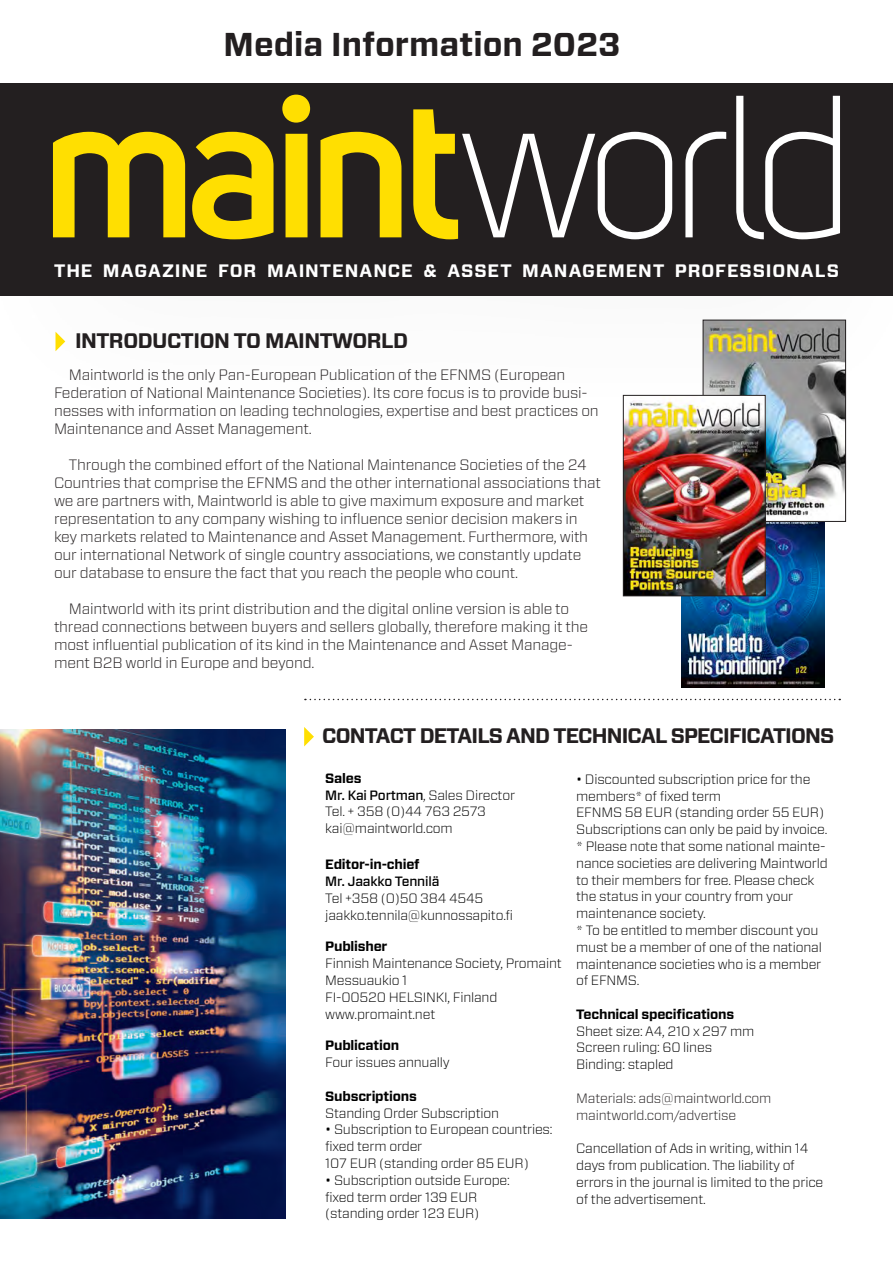
<style>
.page{position:relative;width:893px;height:1263px;background:#fff}
.page>*{position:absolute;margin:0;border:0;box-sizing:border-box;transform-origin:0 0}
._14_ProM_sidebar_tek{font:700 33px "Vitesse Sans";color:#231f20}
._14_ProM_sidebar_tek-2{font:700 21px "Vitesse Sans";letter-spacing:-.04em;color:#231f20}
.t1{font:700 18px "Vitesse Sans";letter-spacing:.05em;color:#fff}
.PRO_Sidebar_taandega{font:300 15px/18px "Vitesse Sans";letter-spacing:-.015em;color:#231f20}
.PRO_Sidebar_taandega-2{font:300 13.5px/16.8px "Vitesse Sans";letter-spacing:-.015em;color:#000}
.PRO_Sidebar_taandega-3{font:700 13.5px "Vitesse Sans";letter-spacing:-.015em;color:#000}
.PRO_Sidebar_taandega-4{font:300 13.5px "Vitesse Sans";letter-spacing:-.015em;color:#231f20}
.PRO_Sidebar_taandega-5{font:500 13.5px "Vitesse Sans";letter-spacing:-.015em;color:#000}
.s1{font-weight:500}
</style>
<div class="page">
<img style="left:681px;top:522px;width:143px;height:165px">
<img style="left:0;top:729px;width:285px;height:489px">
<div style="left:0;top:83px;width:893px;height:213px;background:#231f20"></div>
<div style="left:0;top:127px;width:893px;height:286px;background:#231f20;opacity:.77"></div>
<svg style="left:462px;top:96px;width:378px;height:143px"></svg>
<svg style="left:53px;top:95px;width:405px;height:144px"></svg>
<svg style="left:305px;top:699px;width:535px;height:1px"></svg>
<svg style="left:56px;top:332px;width:9px;height:19px"></svg>
<svg style="left:304px;top:727px;width:10px;height:19px"></svg>
<img style="left:705px;top:322px;width:139px;height:198px">
<div style="left:703px;top:320px;width:143px;height:202px;border:1px solid #231f20"></div>
<img style="left:625px;top:397px;width:138px;height:197px">
<div style="left:623px;top:395px;width:142px;height:201px;border:1px solid #231f20"></div>
<p class="_14_ProM_sidebar_tek" style="left:224px;top:23px;width:398px">Media Information 2023</p>
<p class="t1" style="left:54px;top:259px;width:786px">THE MAGAZINE FOR MAINTENANCE &amp; ASSET MANAGEMENT PROFESSIONALS</p>
<p class="_14_ProM_sidebar_tek-2" style="left:75px;top:327px;width:335px">INTRODUCTION TO MAINTWORLD</p>
<p class="PRO_Sidebar_taandega" style="left:54px;top:365px;width:546px;text-indent:15px">Maintworld is the only Pan-European Publication of the EFNMS (European Federation of National Maintenance Societies). Its core focus is to provide busi&shy;nesses with information on leading technologies, expertise and best practices on Maintenance and Asset Management.</p>
<p class="PRO_Sidebar_taandega" style="left:54px;top:455px;width:548px;text-indent:15px">Through the combined effort of the National Maintenance Societies of the 24<br>Countries that comprise the EFNMS and the other international associations that we are partners with, Maintworld is able to give maximum exposure and market representation to any company wishing to influence senior decision makers in key markets related to Maintenance and Asset Management. Furthermore, with our international Network of single country associations, we constantly update our database to ensure the fact that you reach the people who count.</p>
<p class="PRO_Sidebar_taandega" style="left:54px;top:599px;width:536px;text-indent:15px">Maintworld with its print distribution and the digital online version is able to thread connections between buyers and sellers globally, therefore making it the most influential publication of its kind in the Maintenance and Asset Manage&shy;ment B2B world in Europe and beyond.</p>
<p class="_14_ProM_sidebar_tek-2" style="left:322px;top:722px;width:514px">CONTACT DETAILS AND TECHNICAL SPECIFICATIONS</p>
<p class="PRO_Sidebar_taandega-2" style="left:576px;top:770px;width:236px">• Discounted subscription price for the members* of fixed term</p>
<p class="PRO_Sidebar_taandega-2" style="left:576px;top:804px;width:249px">EFNMS 58 EUR (standing order 55 EUR)</p>
<p class="PRO_Sidebar_taandega-2" style="left:576px;top:821px;width:253px">Subscriptions can only be paid by invoice.</p>
<p class="PRO_Sidebar_taandega-2" style="left:576px;top:837px;width:253px">* Please note that some national mainte&shy;nance societies are delivering Maintworld to their members for free. Please check the status in your country from your maintenance society.</p>
<p class="PRO_Sidebar_taandega-2" style="left:576px;top:921px;width:247px">* To be entitled to member discount you must be a member of one of the national maintenance societies who is a member of EFNMS.</p>
<p class="PRO_Sidebar_taandega-3" style="left:576px;top:1005px;width:160px">Technical specifications</p>
<p class="PRO_Sidebar_taandega-2" style="left:576px;top:1022px;width:180px">Sheet size: A4, 210 x 297 mm</p>
<p class="PRO_Sidebar_taandega-2" style="left:576px;top:1039px;width:137px">Screen ruling: 60 lines</p>
<p class="PRO_Sidebar_taandega-2" style="left:576px;top:1056px;width:99px">Binding: stapled</p>
<p class="PRO_Sidebar_taandega-4" style="left:576px;top:1089px;width:197px">Materials: ads@maintworld.com</p>
<p class="PRO_Sidebar_taandega-4" style="left:576px;top:1106px;width:161px">maintworld.com/advertise</p>
<p class="PRO_Sidebar_taandega-2" style="left:576px;top:1140px;width:249px">Cancellation of Ads in writing, within 14 days from publication. The liability of errors in the journal is limited to the price of the advertisement.</p>
<p class="PRO_Sidebar_taandega-3" style="left:325px;top:769px;width:38px">Sales</p>
<p class="PRO_Sidebar_taandega-2" style="left:325px;top:786px;width:191px"><span class="s1">Mr. Kai Portman</span>, Sales Director</p>
<p class="PRO_Sidebar_taandega-2" style="left:325px;top:803px;width:162px">Tel. + 358 (0)44 763 2573</p>
<p class="PRO_Sidebar_taandega-2" style="left:325px;top:820px;width:129px">kai@maintworld.com</p>
<p class="PRO_Sidebar_taandega-3" style="left:325px;top:855px;width:96px">Editor-in-chief</p>
<p class="PRO_Sidebar_taandega-5" style="left:325px;top:872px;width:116px">Mr. Jaakko Tennilä</p>
<p class="PRO_Sidebar_taandega-2" style="left:325px;top:889px;width:160px">Tel +358 (0)50 384 4545</p>
<p class="PRO_Sidebar_taandega-2" style="left:325px;top:906px;width:189px">jaakko.tennila@kunnossapito.fi</p>
<p class="PRO_Sidebar_taandega-3" style="left:325px;top:938px;width:64px">Publisher</p>
<p class="PRO_Sidebar_taandega-2" style="left:325px;top:955px;width:238px">Finnish Maintenance Society, Promaint</p>
<p class="PRO_Sidebar_taandega-2" style="left:325px;top:971px;width:84px">Messuaukio 1</p>
<p class="PRO_Sidebar_taandega-2" style="left:325px;top:988px;width:174px">FI-00520 HELSINKI, Finland</p>
<p class="PRO_Sidebar_taandega-2" style="left:325px;top:1005px;width:112px">www.promaint.net</p>
<p class="PRO_Sidebar_taandega-3" style="left:325px;top:1037px;width:75px">Publication</p>
<p class="PRO_Sidebar_taandega-2" style="left:325px;top:1054px;width:126px">Four issues annually</p>
<p class="PRO_Sidebar_taandega-3" style="left:325px;top:1087px;width:93px">Subscriptions</p>
<p class="PRO_Sidebar_taandega-2" style="left:325px;top:1104px;width:175px">Standing Order Subscription</p>
<p class="PRO_Sidebar_taandega-2" style="left:325px;top:1121px;width:229px">• Subscription to European countries: fixed term order</p>
<p class="PRO_Sidebar_taandega-2" style="left:325px;top:1154px;width:205px">107 EUR (standing order 85 EUR)</p>
<p class="PRO_Sidebar_taandega-2" style="left:325px;top:1171px;width:186px">• Subscription outside Europe:</p>
<p class="PRO_Sidebar_taandega-2" style="left:325px;top:1188px;width:154px">fixed term order 139 EUR</p>
<p class="PRO_Sidebar_taandega-2" style="left:325px;top:1205px;width:156px">(standing order 123 EUR)</p>
</div>
